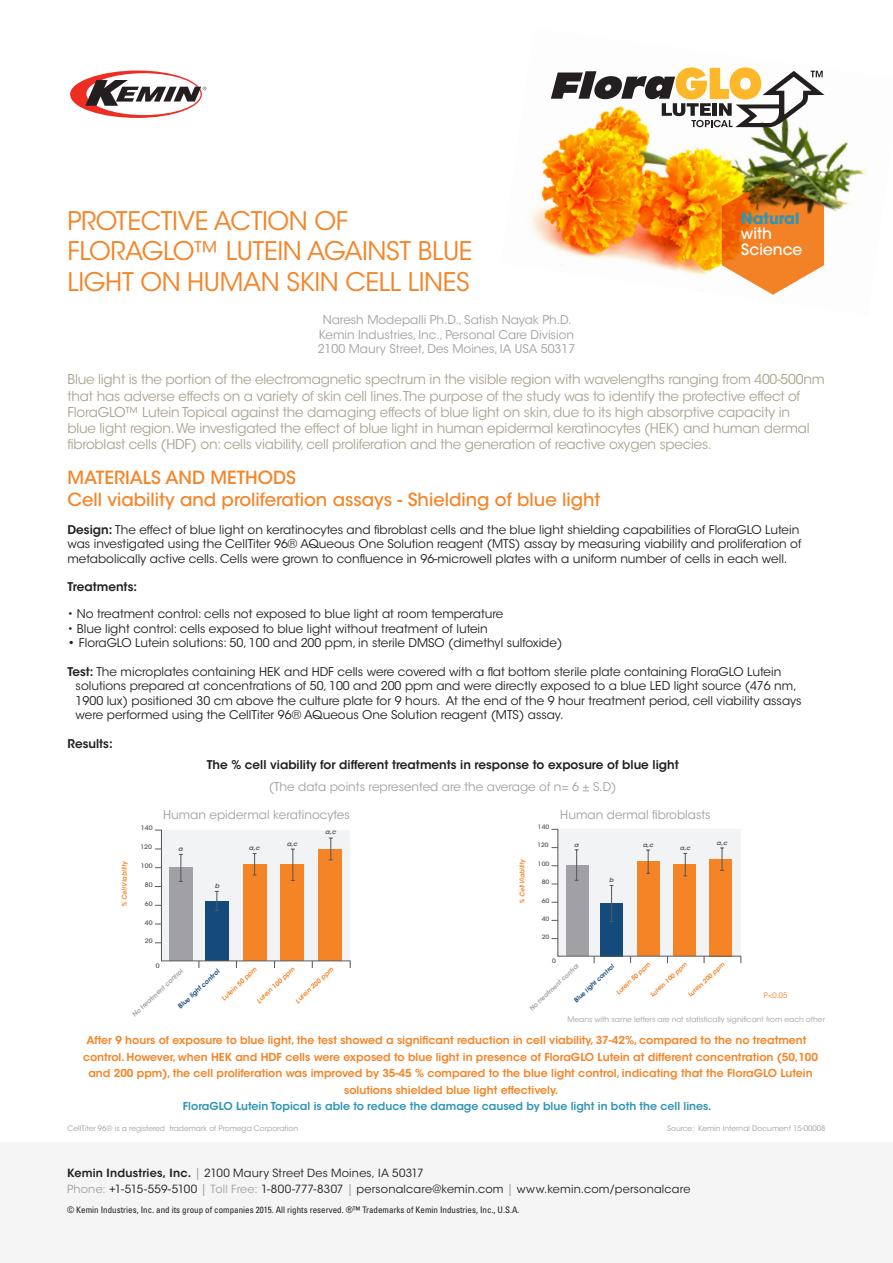
<style>
.page{position:relative;width:893px;height:1263px;background:#fff}
.page>*{position:absolute;margin:0;border:0;box-sizing:border-box;transform-origin:0 0}
.t1{font:25.5px/30.6px "ITC Avant Garde Std";letter-spacing:-.015em;color:#f58427}
.t2{font:500 18px/21.6px "ITC Avant Garde Std";color:#f58427}
.t3{font:500 15.45px/15.5px "ITC Avant Garde Std";color:#fff}
.t4{font:13.5px/16.2px "ITC Avant Garde Std";letter-spacing:-.015em;color:#aba48e}
.t5{font:12px/14.4px "ITC Avant Garde Std";color:#231f20}
.t6{font:12px "ITC Avant Garde Std";color:#a0a1a5}
.t7{font:600 12px "ITC Avant Garde Std";color:#231f20}
.t8{font:11.25px/15.8px "ITC Avant Garde Std";letter-spacing:.02em;color:#231f20}
.t9{font:600 10.95px "ITC Avant Garde Std";color:#f58427}
.t10{font:600 10.95px "ITC Avant Garde Std";color:#2f95b5}
.t11{font:condensed 9px "Univers LT Std";color:#231f20}
.t12{font:7.5px "ITC Avant Garde Std";color:#a0a1a5}
.t13{font:7.5px "ITC Avant Garde Std";color:#f58427}
.t14{font:italic 600 6.6px "ITC Avant Garde Std";color:#f58427;scale:.94 1}
.t15{font:italic 600 6.45px "ITC Avant Garde Std";color:#f58427;scale:.94 1}
.t16{font:italic 600 6.3px "ITC Avant Garde Std";color:#f58427}
.t17{font:italic 600 6.3px "ITC Avant Garde Std";color:#a1a1a5}
.t18{font:italic 600 6.3px "ITC Avant Garde Std";color:#144a7c}
.t19{font:italic 600 6.15px "ITC Avant Garde Std";color:#f58427}
.t20{font:500 6.15px "ITC Avant Garde Std";color:#57585a;scale:1.07 1}
.t21{font:italic 600 6.15px "ITC Avant Garde Std";color:#a1a1a5}
.t22{font:italic 600 6.15px "ITC Avant Garde Std";color:#144a7c}
.t23{font:italic 600 6.15px "ITC Avant Garde Std";color:#57585a;scale:1.07 1}
.t24{font:500 6px "ITC Avant Garde Std";color:#57585a;scale:1.07 1}
.t25{font:italic 600 6px "ITC Avant Garde Std";color:#57585a;scale:1.07 1}
.s1{font-weight:700;color:#2f95b5}
.s2{font-weight:600}
.s3{font-size:12px;color:#a0a1a5}
.s4{color:#a0a1a5}
</style>
<div class="page">
<div style="left:0;top:1142px;width:893px;height:121px;background:#f5f5f6"></div>
<svg style="left:70px;top:71px;width:136px;height:47px"></svg>
<img style="left:529px;top:94px;width:337px;height:181px">
<svg style="left:722px;top:177px;width:102px;height:118px;background:#da8838"></svg>
<svg style="left:551px;top:67px;width:273px;height:60px"></svg>
<svg style="left:155px;top:829px;width:196px;height:139px"></svg>
<svg style="left:551px;top:829px;width:191px;height:134px"></svg>
<p class="t1" style="left:68px;top:206px;width:407px">PROTECTIVE ACTION OF<br>FLORAGLO™ LUTEIN AGAINST BLUE<br>LIGHT ON HUMAN SKIN CELL LINES</p>
<p class="t6" style="left:323px;top:313px;width:250px">Naresh Modepalli Ph.D., Satish Nayak Ph.D.</p>
<p class="t6" style="left:319px;top:327px;width:257px">Kemin Industries, Inc., Personal Care Division</p>
<p class="t6" style="left:318px;top:341px;width:259px">2100 Maury Street, Des Moines, IA USA 50317</p>
<p class="t3" style="left:741px;top:211px;width:63px"><span class="s1">Natural </span>with<br>Science</p>
<p class="t4" style="left:68px;top:372px;width:759px">Blue light is the portion of the electromagnetic spectrum in the visible region with wavelengths ranging from 400-500nm that has adverse effects on a variety of skin cell lines.The purpose of the study was to identify the protective effect of FloraGLO™ Lutein Topical against the damaging effects of blue light on skin, due to its high absorptive capacity in<br>blue light region. We investigated the effect of blue light in human epidermal keratinocytes (HEK) and human dermal fibroblast cells (HDF) on: cells viability, cell proliferation and the generation of reactive oxygen species.</p>
<p class="t2" style="left:68px;top:467px;width:534px">MATERIALS AND METHODS<br>Cell viability and proliferation assays - Shielding of blue light</p>
<p class="t5" style="left:68px;top:522px;width:735px"><span class="s2">Design:</span> The effect of blue light on keratinocytes and fibroblast cells and the blue light shielding capabilities of FloraGLO Lutein was investigated using the CellTiter 96® AQueous One Solution reagent (MTS) assay by measuring viability and proliferation of metabolically active cells. Cells were grown to confluence in 96-microwell plates with a uniform number of cells in each well.</p>
<p class="t7" style="left:68px;top:578px;width:71px">Treatments:</p>
<p class="t5" style="left:68px;top:607px;width:437px">• No treatment control: cells not exposed to blue light at room temperature</p>
<p class="t5" style="left:68px;top:621px;width:422px">• Blue light control: cells exposed to blue light without treatment of lutein</p>
<p class="t5" style="left:68px;top:636px;width:496px"><span class="s2">•</span> FloraGLO Lutein solutions: 50, 100 and 200 ppm, in sterile DMSO (dimethyl sulfoxide)</p>
<p class="t5" style="left:76px;top:665px;width:728px;text-indent:-8px"><span class="s2">Test:</span> The microplates containing HEK and HDF cells were covered with a flat bottom sterile plate containing FloraGLO Lutein solutions prepared at concentrations of 50, 100 and 200 ppm and were directly exposed to a blue LED light source (476 nm, 1900 lux) positioned 30 cm above the culture plate for 9 hours. At the end of the 9 hour treatment period, cell viability assays were performed using the CellTiter 96® AQueous One Solution reagent (MTS) assay.</p>
<p class="t7" style="left:68px;top:736px;width:47px">Results:</p>
<p class="t7" style="left:207px;top:757px;width:474px">The % cell viability for different treatments in response to exposure of blue light</p>
<p class="t6" style="left:269px;top:779px;width:349px">(The data points represented are the average of n= 6 ± S.D)</p>
<p class="t14" style="left:120px;top:907px;width:50px;rotate:-90deg">% Cell Viability</p>
<p class="t6" style="left:163px;top:808px;width:188px">Human epidermal keratinocytes</p>
<p class="t6" style="left:560px;top:808px;width:152px">Human dermal fibroblasts</p>
<p class="t20" style="left:141px;top:824px;width:12px">140</p>
<p class="t23" style="left:325px;top:828px;width:12px">a,c</p>
<p class="t24" style="left:538px;top:823px;width:12px">140</p>
<p class="t20" style="left:140px;top:843px;width:12px">120</p>
<p class="t23" style="left:178px;top:845px;width:6px">a</p>
<p class="t23" style="left:249px;top:844px;width:12px">a,c</p>
<p class="t23" style="left:287px;top:839px;width:12px">a,c</p>
<p class="t24" style="left:537px;top:841px;width:12px">120</p>
<p class="t25" style="left:574px;top:841px;width:6px">a</p>
<p class="t25" style="left:643px;top:841px;width:11px">a,c</p>
<p class="t25" style="left:680px;top:844px;width:11px">a,c</p>
<p class="t25" style="left:717px;top:839px;width:11px">a,c</p>
<p class="t20" style="left:141px;top:861px;width:12px">100</p>
<p class="t20" style="left:145px;top:881px;width:9px">80</p>
<p class="t20" style="left:145px;top:900px;width:9px">60</p>
<p class="t20" style="left:145px;top:918px;width:9px">40</p>
<p class="t20" style="left:145px;top:937px;width:9px">20</p>
<p class="t23" style="left:215px;top:882px;width:6px">b</p>
<p class="t15" style="left:518px;top:904px;width:49px;rotate:-90deg">% Cell Viability</p>
<p class="t24" style="left:538px;top:860px;width:12px">100</p>
<p class="t24" style="left:542px;top:878px;width:9px">80</p>
<p class="t24" style="left:542px;top:897px;width:9px">60</p>
<p class="t24" style="left:542px;top:915px;width:9px">40</p>
<p class="t24" style="left:542px;top:933px;width:9px">20</p>
<p class="t25" style="left:609px;top:876px;width:6px">b</p>
<p class="t20" style="left:156px;top:962px;width:5px">0</p>
<p class="t18" style="left:176px;top:1004px;width:55px;rotate:-43deg">Blue light control</p>
<p class="t16" style="left:220px;top:996px;width:47px;rotate:-43deg">Lutein 50 ppm</p>
<p class="t16" style="left:255px;top:999px;width:51px;rotate:-43deg">Lutein 100 ppm</p>
<p class="t16" style="left:294px;top:999px;width:51px;rotate:-43deg">Lutein 200 ppm</p>
<p class="t17" style="left:131px;top:1012px;width:68px;rotate:-43deg">No treatment control</p>
<p class="t24" style="left:552px;top:957px;width:5px">0</p>
<p class="t22" style="left:572px;top:998px;width:54px;rotate:-43deg">Blue light control</p>
<p class="t19" style="left:614px;top:991px;width:46px;rotate:-43deg">Lutein 50 ppm</p>
<p class="t19" style="left:649px;top:993px;width:49px;rotate:-43deg">Lutein 100 ppm</p>
<p class="t19" style="left:686px;top:993px;width:49px;rotate:-43deg">Lutein 200 ppm</p>
<p class="t21" style="left:528px;top:1006px;width:66px;rotate:-43deg">No treatment control</p>
<p class="t13" style="left:764px;top:990px;width:25px">P&lt;0.05</p>
<p class="t12" style="left:567px;top:1015px;width:259px">Means with same letters are not statistically significant from each other</p>
<p class="t9" style="left:86px;top:1033px;width:722px">After 9 hours of exposure to blue light, the test showed a significant reduction in cell viability, 37-42%, compared to the no treatment</p>
<p class="t9" style="left:83px;top:1050px;width:737px">control. However, when HEK and HDF cells were exposed to blue light in presence of FloraGLO Lutein at different concentration (50,100</p>
<p class="t9" style="left:88px;top:1066px;width:726px">and 200 ppm), the cell proliferation was improved by 35-45 % compared to the blue light control, indicating that the FloraGLO Lutein</p>
<p class="t9" style="left:344px;top:1083px;width:216px">solutions shielded blue light effectively.</p>
<p class="t10" style="left:183px;top:1099px;width:530px">FloraGLO Lutein Topical is able to reduce the damage caused by blue light in both the cell lines.</p>
<p class="t12" style="left:68px;top:1123px;width:232px">CellTiter 96® is a registered trademark of Promega Corporation</p>
<p class="t12" style="left:667px;top:1123px;width:160px">Source: Kemin Internal Document 15-00008</p>
<p class="t8" style="left:67px;top:1165px;width:625px"><span class="s2">Kemin Industries, Inc.</span> <span class="s3">|</span> 2100 Maury Street Des Moines, IA 50317<br><span class="s4">Phone:</span> +1-515-559-5100 <span class="s3">|</span> <span class="s4">Toll Free:</span> 1-800-777-8307 <span class="s3">|</span> personalcare@kemin.com <span class="s3">|</span> www.kemin.com/personalcare</p>
<p class="t11" style="left:67px;top:1204px;width:454px">© Kemin Industries, Inc. and its group of companies 2015. All rights reserved. ®™ Trademarks of Kemin Industries, Inc., U.S.A.</p>
</div>
